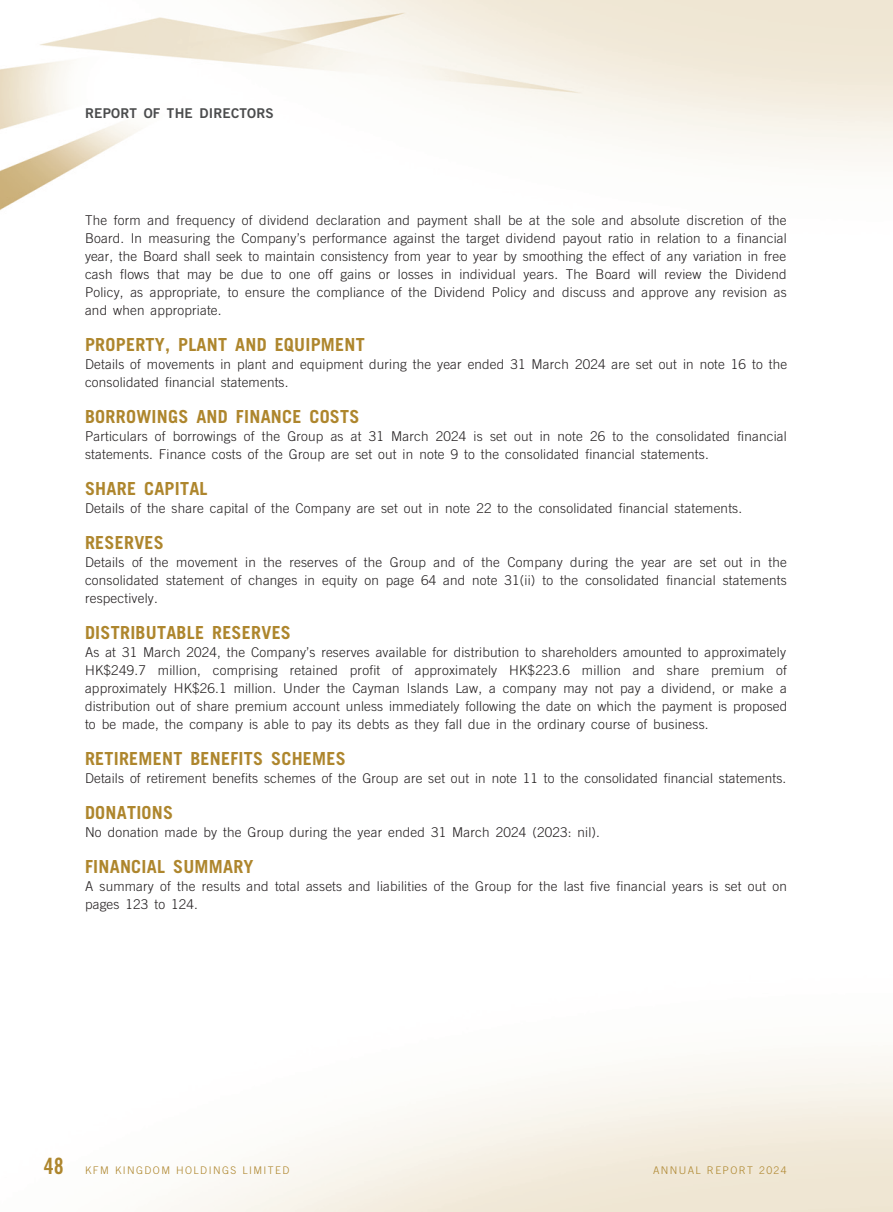
<style>
.page{position:relative;width:893px;height:1212px;background:#fff}
.page>*{position:absolute;margin:0;border:0;box-sizing:border-box;transform-origin:0 0}
._03_H1{font:700 18px "Trade Gothic LT Std";letter-spacing:.015em;color:#ae862d}
._01_Body_Text{font:300 13.5px/18px "Trade Gothic LT Std";letter-spacing:.015em;color:#231f20;text-align:justify}
.t1{font:13.5px "Trade Gothic LT Std Bd 2";letter-spacing:.015em;color:#4b4c4d}
.t2{font:300 10.5px "Trade Gothic LT Std";letter-spacing:.135em;color:#ae862d}
.s1{font-family:"Trade Gothic LT Std Bd Cn 20";font-weight:400;font-size:22.5px}
</style>
<div class="page">
<p class="t1" style="left:85px;top:104px;width:190px">REPORT OF THE DIRECTORS</p>
<p class="_01_Body_Text" style="left:85px;top:211px;width:703px">The form and frequency of dividend declaration and payment shall be at the sole and absolute discretion of the Board. In measuring the Company’s performance against the target dividend payout ratio in relation to a financial year, the Board shall seek to maintain consistency from year to year by smoothing the effect of any variation in free cash flows that may be due to one off gains or losses in individual years. The Board will review the Dividend Policy, as appropriate, to ensure the compliance of the Dividend Policy and discuss and approve any revision as and when appropriate.</p>
<p class="_03_H1" style="left:85px;top:333px;width:281px">PROPERTY, PLANT AND EQUIPMENT</p>
<p class="_01_Body_Text" style="left:85px;top:355px;width:704px">Details of movements in plant and equipment during the year ended 31 March 2024 are set out in note 16 to the consolidated financial statements.</p>
<p class="_03_H1" style="left:85px;top:405px;width:276px">BORROWINGS AND FINANCE COSTS</p>
<p class="_01_Body_Text" style="left:85px;top:427px;width:703px">Particulars of borrowings of the Group as at 31 March 2024 is set out in note 26 to the consolidated financial statements. Finance costs of the Group are set out in note 9 to the consolidated financial statements.</p>
<p class="_03_H1" style="left:85px;top:477px;width:124px">SHARE CAPITAL</p>
<p class="_01_Body_Text" style="left:85px;top:499px;width:659px">Details of the share capital of the Company are set out in note 22 to the consolidated financial statements.</p>
<p class="_03_H1" style="left:85px;top:531px;width:80px">RESERVES</p>
<p class="_01_Body_Text" style="left:85px;top:553px;width:703px">Details of the movement in the reserves of the Group and of the Company during the year are set out in the consolidated statement of changes in equity on page 64 and note 31(ii) to the consolidated financial statements respectively.</p>
<p class="_03_H1" style="left:85px;top:621px;width:207px">DISTRIBUTABLE RESERVES</p>
<p class="_01_Body_Text" style="left:85px;top:643px;width:704px">As at 31 March 2024, the Company’s reserves available for distribution to shareholders amounted to approximately HK$249.7 million, comprising retained profit of approximately HK$223.6 million and share premium of approximately HK$26.1 million. Under the Cayman Islands Law, a company may not pay a dividend, or make a distribution out of share premium account unless immediately following the date on which the payment is proposed to be made, the company is able to pay its debts as they fall due in the ordinary course of business.</p>
<p class="_03_H1" style="left:85px;top:747px;width:262px">RETIREMENT BENEFITS SCHEMES</p>
<p class="_01_Body_Text" style="left:85px;top:769px;width:703px">Details of retirement benefits schemes of the Group are set out in note 11 to the consolidated financial statements.</p>
<p class="_03_H1" style="left:85px;top:801px;width:90px">DONATIONS</p>
<p class="_01_Body_Text" style="left:85px;top:823px;width:516px">No donation made by the Group during the year ended 31 March 2024 (2023: nil).</p>
<p class="_03_H1" style="left:85px;top:855px;width:170px">FINANCIAL SUMMARY</p>
<p class="_01_Body_Text" style="left:85px;top:877px;width:703px">A summary of the results and total assets and liabilities of the Group for the last five financial years is set out on pages 123 to 124.</p>
<p class="t2" style="left:44px;top:1164px;width:247px"><span class="s1">48</span> KFM KINGDOM HOLDINGS LIMITED</p>
<p class="t2" style="left:653px;top:1164px;width:135px">ANNUAL REPORT 2024</p>
</div>
